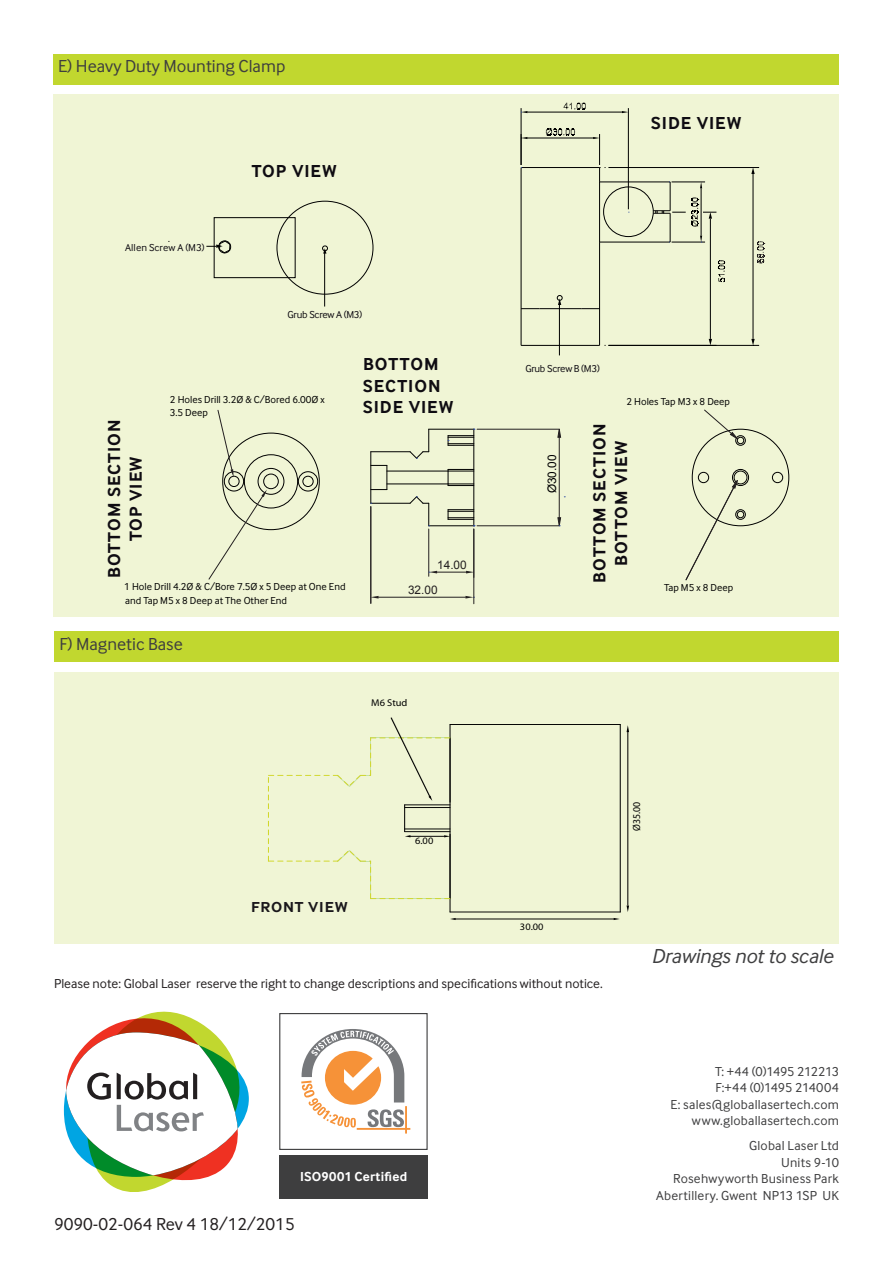
<style>
.page{position:relative;width:893px;height:1263px;background:#fff}
.page>*{position:absolute;margin:0;border:0;box-sizing:border-box;transform-origin:0 0}
.Paragraph_Style_1{font:italic 21px "Inter Face";letter-spacing:-.005em;color:#3e3e3f}
.t1{font:700 18px/21.6px "Inter Face";letter-spacing:.055em;color:#0f0c12;text-align:center}
.t2{font:18px "Inter Face";color:#3e3e3f}
.t3{font:18px "Inter Face";color:#231f20}
.t4{font:700 15px "Inter Face";letter-spacing:.055em;color:#1a171b;scale:1.06 1}
.Paragraph_Style_1-2{font:13.5px/16.5px "Inter Face";letter-spacing:.015em;color:#3e3e3f;text-align:right}
.t5{font:13.5px "Inter Face";color:#231f20}
.Paragraph_Style_1-3{font:700 13.5px "Inter Face";letter-spacing:.015em;color:#fff}
.t6{font:11.85px "Arial";color:#231f20}
.t7{font:11.85px "Arial";color:#000}
.t8{font:10.5px/13.5px "Inter Face";color:#000}
.t9{font:10.5px "Inter Face";letter-spacing:-.02em;color:#0f0c12}
.t10{font:10.5px "Inter Face";color:#0f0c12}
.t11{font:10.5px "Myriad Web Pro";color:#000;scale:.94 1}
.t12{font:9.9px "Myriad Web Pro";color:#000;scale:1.06 1}
</style>
<div class="page">
<svg style="left:64px;top:1011px;width:185px;height:181px"></svg>
<div style="left:279px;top:1155px;width:149px;height:43px;background:#3e3e3f"></div>
<div style="left:279px;top:1013px;width:149px;height:137px;border:1px solid #3e3e3f"></div>
<svg style="left:301px;top:1029px;width:103px;height:98px"></svg>
<hr style="left:405px;top:1106px;width:2px;height:27px;background:#f69238">
<hr style="left:357px;top:1128px;width:53px;height:2px;background:#f69238">
<div style="left:54px;top:631px;width:785px;height:31px;background:#c1d72f"></div>
<div style="left:54px;top:54px;width:785px;height:30px;background:#c1d72f"></div>
<div style="left:54px;top:94px;width:785px;height:523px;background:#f0f5d5"></div>
<div style="left:54px;top:672px;width:785px;height:272px;background:#f0f5d5"></div>
<hr style="left:620px;top:724px;width:1px;height:188px;background:#000">
<hr style="left:450px;top:724px;width:1px;height:78px;background:#000">
<hr style="left:450px;top:911px;width:170px;height:1px;background:#000">
<hr style="left:450px;top:724px;width:170px;height:1px;background:#000">
<hr style="left:450px;top:834px;width:1px;height:78px;background:#000">
<hr style="left:450px;top:738px;width:1px;height:160px;background:#000">
<hr style="left:456px;top:919px;width:158px;height:1px;background:#000">
<svg style="left:450px;top:918px;width:6px;height:2px"></svg>
<svg style="left:614px;top:918px;width:6px;height:2px"></svg>
<hr style="left:628px;top:732px;width:1px;height:173px;background:#000">
<svg style="left:627px;top:905px;width:2px;height:7px"></svg>
<svg style="left:627px;top:725px;width:2px;height:7px"></svg>
<svg style="left:268px;top:717px;width:182px;height:182px"></svg>
<hr style="left:521px;top:345px;width:79px;height:1px;background:#000">
<svg style="left:522px;top:308px;width:17px;height:1px"></svg>
<hr style="left:600px;top:182px;width:70px;height:1px;background:#000">
<hr style="left:600px;top:242px;width:70px;height:1px;background:#000">
<svg style="left:581px;top:308px;width:18px;height:1px"></svg>
<hr style="left:599px;top:242px;width:1px;height:103px;background:#000">
<hr style="left:521px;top:168px;width:1px;height:177px;background:#000">
<hr style="left:528px;top:138px;width:65px;height:1px;background:#000">
<hr style="left:599px;top:134px;width:1px;height:31px;background:#000">
<svg style="left:593px;top:137px;width:7px;height:2px"></svg>
<svg style="left:546px;top:128px;width:29px;height:8px"></svg>
<svg style="left:522px;top:137px;width:6px;height:2px"></svg>
<hr style="left:521px;top:167px;width:79px;height:1px;background:#000">
<svg style="left:757px;top:241px;width:8px;height:23px"></svg>
<svg style="left:709px;top:339px;width:3px;height:6px"></svg>
<hr style="left:753px;top:174px;width:1px;height:165px;background:#000">
<hr style="left:608px;top:345px;width:151px;height:1px;background:#000">
<hr style="left:608px;top:167px;width:151px;height:1px;background:#000">
<svg style="left:751px;top:168px;width:4px;height:6px"></svg>
<svg style="left:599px;top:167px;width:7px;height:15px"></svg>
<svg style="left:751px;top:339px;width:4px;height:7px"></svg>
<svg style="left:653px;top:182px;width:63px;height:61px"></svg>
<hr style="left:710px;top:219px;width:1px;height:120px;background:#000">
<svg style="left:718px;top:260px;width:7px;height:22px"></svg>
<hr style="left:628px;top:108px;width:1px;height:101px;background:#000">
<hr style="left:521px;top:108px;width:1px;height:57px;background:#000">
<hr style="left:528px;top:112px;width:94px;height:1px;background:#000">
<svg style="left:622px;top:111px;width:6px;height:2px"></svg>
<svg style="left:564px;top:103px;width:22px;height:7px"></svg>
<svg style="left:521px;top:111px;width:7px;height:2px"></svg>
<div style="left:604px;top:187px;width:49px;height:50px;border:1px solid #000;border-radius:50%"></div>
<hr style="left:599px;top:182px;width:1px;height:60px;background:#000">
<hr style="left:539px;top:308px;width:42px;height:1px;background:#000">
<svg style="left:557px;top:295px;width:5px;height:10px"></svg>
<hr style="left:559px;top:304px;width:1px;height:51px;background:#000">
<div style="left:214px;top:218px;width:81px;height:60px;border:1px solid #000"></div>
<div style="left:219px;top:241px;width:12px;height:12px;border:1px solid #000;border-radius:50%"></div>
<svg style="left:206px;top:241px;width:24px;height:12px"></svg>
<svg style="left:323px;top:246px;width:4px;height:8px"></svg>
<hr style="left:324px;top:253px;width:1px;height:53px;background:#000">
<hr style="left:371px;top:503px;width:39px;height:1px;background:#000">
<hr style="left:371px;top:451px;width:39px;height:1px;background:#000">
<hr style="left:474px;top:429px;width:1px;height:97px;background:#000">
<svg style="left:448px;top:469px;width:26px;height:17px"></svg>
<hr style="left:371px;top:452px;width:1px;height:51px;background:#000">
<hr style="left:429px;top:525px;width:45px;height:1px;background:#000">
<hr style="left:429px;top:429px;width:45px;height:1px;background:#000">
<hr style="left:371px;top:506px;width:1px;height:97px;background:#231f20">
<hr style="left:379px;top:597px;width:86px;height:1px;background:#231f20">
<svg style="left:370px;top:596px;width:9px;height:2px"></svg>
<svg style="left:465px;top:596px;width:9px;height:2px"></svg>
<hr style="left:474px;top:529px;width:1px;height:75px;background:#231f20">
<hr style="left:428px;top:529px;width:1px;height:47px;background:#231f20">
<svg style="left:429px;top:571px;width:45px;height:2px"></svg>
<hr style="left:477px;top:429px;width:83px;height:1px;background:#231f20">
<hr style="left:477px;top:525px;width:83px;height:1px;background:#231f20">
<hr style="left:559px;top:437px;width:1px;height:81px;background:#231f20">
<svg style="left:558px;top:428px;width:3px;height:9px"></svg>
<svg style="left:448px;top:509px;width:27px;height:17px"></svg>
<svg style="left:558px;top:518px;width:3px;height:9px"></svg>
<svg style="left:448px;top:429px;width:27px;height:17px"></svg>
<hr style="left:387px;top:471px;width:61px;height:1px;background:#000">
<hr style="left:387px;top:484px;width:61px;height:1px;background:#000">
<svg style="left:371px;top:465px;width:17px;height:25px"></svg>
<svg style="left:410px;top:429px;width:19px;height:30px"></svg>
<svg style="left:410px;top:496px;width:20px;height:30px"></svg>
<div style="left:732px;top:469px;width:17px;height:17px;border:1px solid #000;border-radius:50%"></div>
<div style="left:734px;top:471px;width:13px;height:13px;border:1px solid #000;border-radius:50%"></div>
<div style="left:736px;top:436px;width:9px;height:9px;border:1px solid #000;border-radius:50%"></div>
<div style="left:736px;top:510px;width:9px;height:9px;border:1px solid #000;border-radius:50%"></div>
<div style="left:737px;top:437px;width:7px;height:7px;border:1px solid #000;border-radius:50%"></div>
<div style="left:737px;top:511px;width:7px;height:7px;border:1px solid #000;border-radius:50%"></div>
<svg style="left:704px;top:410px;width:34px;height:29px"></svg>
<div style="left:698px;top:472px;width:11px;height:11px;border:1px solid #000;border-radius:50%"></div>
<div style="left:772px;top:472px;width:11px;height:11px;border:1px solid #000;border-radius:50%"></div>
<svg style="left:686px;top:480px;width:52px;height:100px"></svg>
<div style="left:229px;top:476px;width:10px;height:11px;border:1px solid #000;border-radius:50%"></div>
<div style="left:303px;top:476px;width:10px;height:11px;border:1px solid #000;border-radius:50%"></div>
<div style="left:258px;top:468px;width:26px;height:26px;border:1px solid #000;border-radius:50%"></div>
<div style="left:264px;top:474px;width:14px;height:15px;border:1px solid #000;border-radius:50%"></div>
<div style="left:244px;top:455px;width:54px;height:53px;border:1px solid #000;border-radius:50%"></div>
<div style="left:224px;top:472px;width:20px;height:19px;border:1px solid #000;border-radius:50%"></div>
<div style="left:298px;top:472px;width:20px;height:19px;border:1px solid #000;border-radius:50%"></div>
<svg style="left:218px;top:410px;width:16px;height:67px"></svg>
<svg style="left:209px;top:490px;width:58px;height:89px"></svg>
<p class="t2" style="left:58px;top:56px;width:229px">E) Heavy Duty Mounting Clamp</p>
<p class="t10" style="left:125px;top:242px;width:81px">Allen Screw A (M3)</p>
<p class="t1" style="left:252px;top:160px;width:86px">TOP VIEW</p>
<p class="t9" style="left:288px;top:308px;width:76px">Grub Screw A (M3)</p>
<p class="t1" style="left:103px;top:578px;width:160px;rotate:-90deg">BOTTOM SECTION<br>TOP VIEW</p>
<p class="t8" style="left:170px;top:392px;width:157px">2 Holes Drill 3.2Ø &amp; C/Bored 6.00Ø x<br>3.5 Deep</p>
<p class="t8" style="left:124px;top:580px;width:223px">1 Hole Drill 4.2Ø &amp; C/Bore 7.5Ø x 5 Deep at One End and Tap M5 x 8 Deep at The Other End</p>
<p class="t2" style="left:59px;top:634px;width:125px">F) Magnetic Base</p>
<p class="t1" style="left:363px;top:353px;width:92px;text-align:left">BOTTOM<br>SECTION<br>SIDE VIEW</p>
<p class="t6" style="left:437px;top:557px;width:31px">14.00</p>
<p class="t6" style="left:408px;top:582px;width:31px">32.00</p>
<p class="t12" style="left:371px;top:696px;width:36px">M6 Stud</p>
<p class="t4" style="left:251px;top:899px;width:92px">FRONT VIEW</p>
<p class="t12" style="left:415px;top:835px;width:19px">6.00</p>
<p class="t1" style="left:651px;top:113px;width:92px">SIDE VIEW</p>
<p class="t9" style="left:525px;top:362px;width:76px">Grub Screw B (M3)</p>
<p class="t8" style="left:626px;top:395px;width:105px">2 Holes Tap M3 x 8 Deep</p>
<p class="t7" style="left:544px;top:493px;width:40px;rotate:-90deg">Ø30.00</p>
<p class="t1" style="left:589px;top:583px;width:160px;rotate:-90deg">BOTTOM SECTION<br>BOTTOM VIEW</p>
<p class="t8" style="left:664px;top:580px;width:71px">Tap M5 x 8 Deep</p>
<p class="t12" style="left:520px;top:920px;width:24px">30.00</p>
<p class="t11" style="left:630px;top:831px;width:32px;rotate:-90deg">Ø35.00</p>
<p class="Paragraph_Style_1" style="left:651px;top:944px;width:183px">Drawings not to scale</p>
<p class="t5" style="left:54px;top:976px;width:550px">Please note: Global Laser reserve the right to change descriptions and specifications without notice.</p>
<p class="Paragraph_Style_1-3" style="left:300px;top:1168px;width:109px">ISO9001 Certified</p>
<p class="t3" style="left:54px;top:1214px;width:242px">9090-02-064 Rev 4 18/12/2015</p>
<p class="Paragraph_Style_1-2" style="left:670px;top:1063px;width:170px">T: +44 (0)1495 212213<br>F:+44 (0)1495 214004<br>E: sales@globallasertech.com www.globallasertech.com</p>
<p class="Paragraph_Style_1-2" style="left:656px;top:1137px;width:184px">Global Laser Ltd<br>Units 9-10<br>Rosehwyworth Business Park<br>Abertillery. Gwent NP13 1SP UK</p>
</div>
